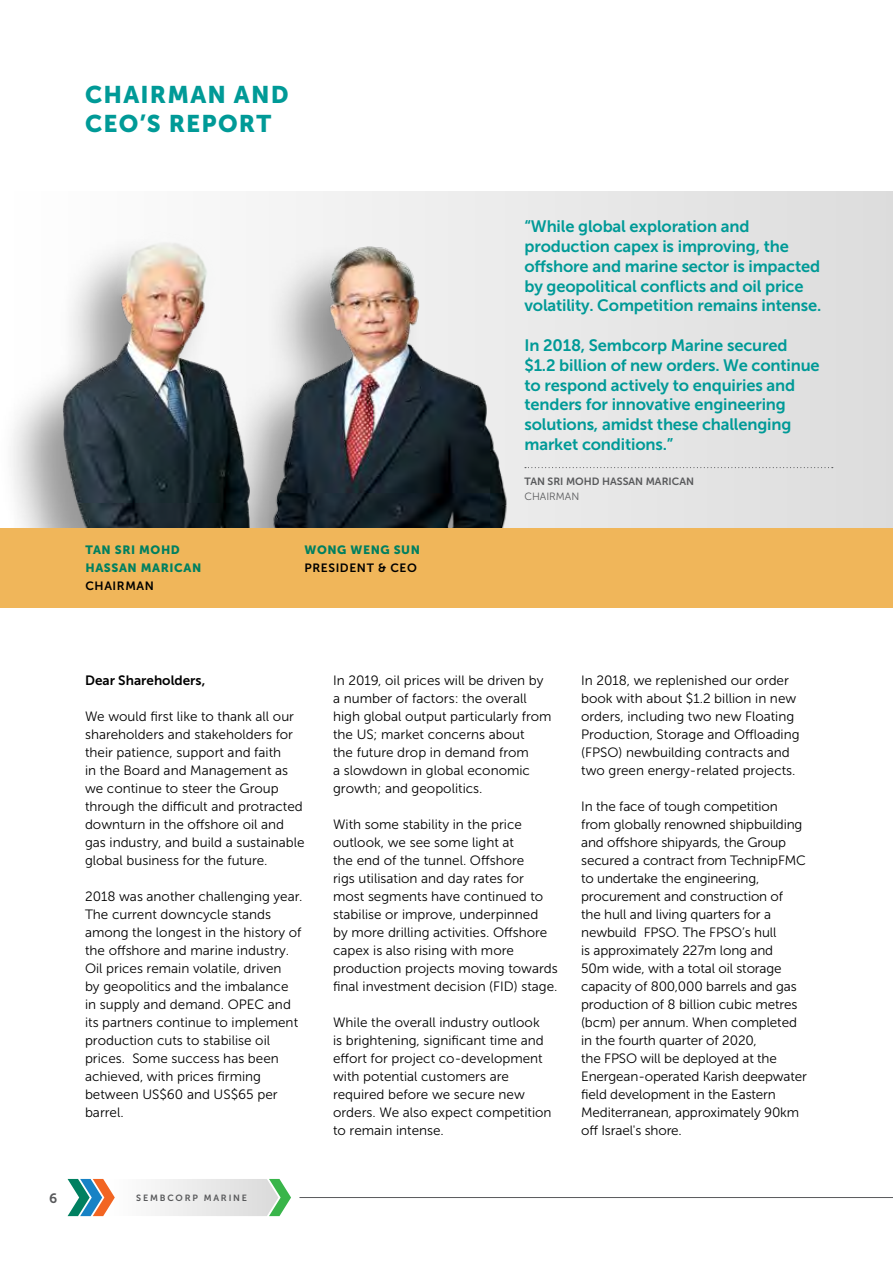
<style>
.page{position:relative;width:893px;height:1263px;background:#fff}
.page>*{position:absolute;margin:0;border:0;box-sizing:border-box;transform-origin:0 0}
.t1{font:24px/28.8px "Museo Sans 900";letter-spacing:.05em;color:#009a97}
.t2{font:16.5px/19.8px "Museo Sans 700";letter-spacing:-.01em;color:#009a97}
.t3{font:13.5px/18px "Museo Sans 300";color:#000}
.t4{font:13.5px "Museo Sans 700";color:#000}
.t5{font:13.5px "Museo Sans 700";color:#58595b}
.t6{font:12px/18px "Museo Sans 900";letter-spacing:.05em;color:#008060}
.t7{font:12px "Museo Sans 700";letter-spacing:.05em;color:#000}
.t8{font:10.5px "Museo Sans 700";color:#58595b}
.t9{font:10.5px "Museo Sans 300";color:#58595b}
.t10{font:9px "Museo Sans 700";letter-spacing:.2em;color:#58595b}
</style>
<div class="page">
<div style="left:0;top:191px;width:893px;height:337px;background:linear-gradient(to right,#fff,#dcdcdc)"></div>
<div style="left:0;top:233px;width:256px;height:363px;background:#000;opacity:.4"></div>
<img style="left:51px;top:227px;width:163px;height:301px">
<svg style="left:539px;top:467px;width:294px;height:1px"></svg>
<img style="left:214px;top:217px;width:325px;height:311px">
<div style="left:0;top:528px;width:893px;height:79px;background:#f0b65a"></div>
<hr style="left:300px;top:1197px;width:593px;height:1px;background:#58595b">
<svg style="left:68px;top:1179px;width:223px;height:37px"></svg>
<h1 class="t1" style="left:85px;top:80px;width:205px">CHAIRMAN AND<br>CEO’S REPORT</h1>
<p class="t6" style="left:85px;top:541px;width:117px">TAN SRI MOHD<br>HASSAN MARICAN</p>
<p class="t7" style="left:85px;top:579px;width:70px">CHAIRMAN</p>
<p class="t6" style="left:304px;top:541px;width:117px">WONG WENG SUN</p>
<p class="t7" style="left:304px;top:561px;width:114px">PRESIDENT &amp; CEO</p>
<p class="t2" style="left:524px;top:217px;width:298px">“While global exploration and production capex is improving, the offshore and marine sector is impacted by geopolitical conflicts and oil price volatility. Competition remains intense.</p>
<p class="t2" style="left:524px;top:335px;width:297px">In 2018, Sembcorp Marine secured $1.2 billion of new orders. We continue to respond actively to enquiries and tenders for innovative engineering solutions, amidst these challenging market conditions.”</p>
<p class="t8" style="left:524px;top:475px;width:171px">TAN SRI MOHD HASSAN MARICAN</p>
<p class="t9" style="left:524px;top:490px;width:56px">CHAIRMAN</p>
<p class="t4" style="left:85px;top:673px;width:122px">Dear Shareholders,</p>
<p class="t3" style="left:85px;top:708px;width:221px">We would first like to thank all our shareholders and stakeholders for their patience, support and faith<br>in the Board and Management as we continue to steer the Group through the difficult and protracted downturn in the offshore oil and gas industry, and build a sustainable global business for the future.</p>
<p class="t3" style="left:85px;top:888px;width:219px">2018 was another challenging year.<br>The current downcycle stands among the longest in the history of the offshore and marine industry.<br>Oil prices remain volatile, driven<br>by geopolitics and the imbalance in supply and demand. OPEC and its partners continue to implement production cuts to stabilise oil prices. Some success has been achieved, with prices firming between US$60 and US$65 per barrel.</p>
<p class="t5" style="left:49px;top:1190px;width:10px">6</p>
<p class="t10" style="left:136px;top:1193px;width:112px">SEMBCORP MARINE</p>
<p class="t3" style="left:333px;top:672px;width:220px">In 2019, oil prices will be driven by a number of factors: the overall high global output particularly from the US; market concerns about<br>the future drop in demand from<br>a slowdown in global economic growth; and geopolitics.</p>
<p class="t3" style="left:333px;top:816px;width:226px">With some stability in the price outlook, we see some light at<br>the end of the tunnel. Offshore<br>rigs utilisation and day rates for most segments have continued to stabilise or improve, underpinned<br>by more drilling activities. Offshore capex is also rising with more production projects moving towards final investment decision (FID) stage.</p>
<p class="t3" style="left:333px;top:1014px;width:220px">While the overall industry outlook is brightening, significant time and effort for project co-development with potential customers are required before we secure new orders. We also expect competition to remain intense.</p>
<p class="t3" style="left:581px;top:672px;width:220px">In 2018, we replenished our order book with about $1.2 billion in new orders, including two new Floating Production, Storage and Offloading (FPSO) newbuilding contracts and two green energy-related projects.</p>
<p class="t3" style="left:581px;top:798px;width:227px">In the face of tough competition from globally renowned shipbuilding and offshore shipyards, the Group secured a contract from TechnipFMC to undertake the engineering, procurement and construction of<br>the hull and living quarters for a newbuild FPSO. The FPSO’s hull<br>is approximately 227m long and<br>50m wide, with a total oil storage capacity of 800,000 barrels and gas production of 8 billion cubic metres (bcm) per annum. When completed in the fourth quarter of 2020,<br>the FPSO will be deployed at the<br>Energean-operated Karish deepwater field development in the Eastern<br>Mediterranean, approximately 90km off Israel's shore.</p>
</div>
